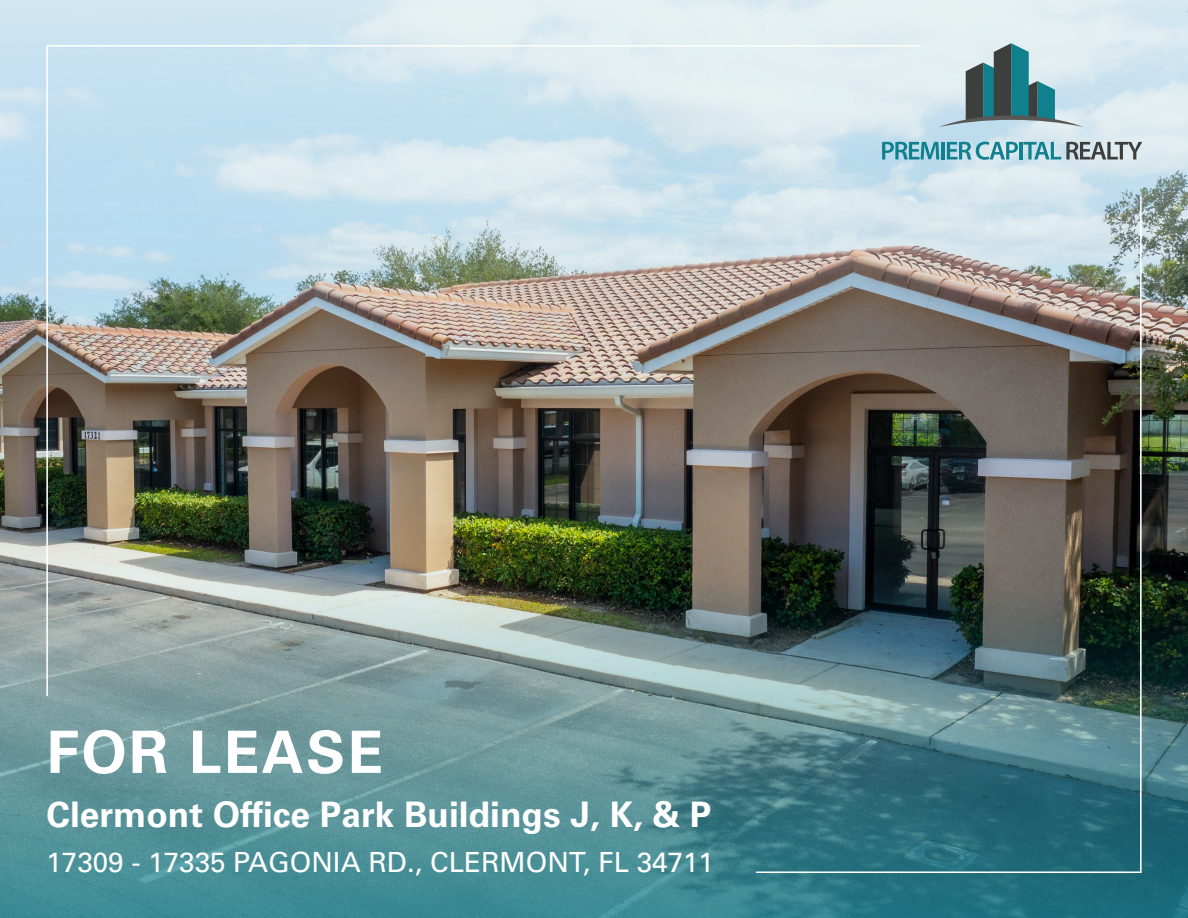
<style>
.page{position:relative;width:1188px;height:918px;background:#fff}
.page>*{position:absolute;margin:0;border:0;box-sizing:border-box;transform-origin:0 0}
.t1{font:58.35px "Univers LT 65 Bd";letter-spacing:.04em;color:#fff}
.t2{font:35.25px "Univers LT 65 Bd";color:#fff}
.t3{font:27.75px "Univers LT 55 Rm";color:#fff}
</style>
<div class="page">
<img style="left:0;top:0;width:1188px;height:526px">
<svg style="left:0;top:526px;width:1188px;height:392px;background:#548b91"></svg>
<svg style="left:939px;top:43px;width:145px;height:84px;background:#90afb4"></svg>
<svg style="left:920px;top:142px;width:19px;height:17px"></svg>
<hr style="left:941px;top:142px;width:4px;height:17px;background:#11808e">
<svg style="left:947px;top:142px;width:195px;height:18px;background:#88aeb6"></svg>
<img style="left:46px;top:45px;width:874px;height:651px">
<img style="left:756px;top:196px;width:386px;height:677px">
<h1 class="t1" style="left:47px;top:718px;width:338px">FOR LEASE</h1>
<p class="t2" style="left:47px;top:794px;width:666px">Clermont Office Park Buildings J, K, &amp; P</p>
<p class="t3" style="left:47px;top:846px;width:669px">17309 - 17335 PAGONIA RD., CLERMONT, FL 34711</p>
</div>
